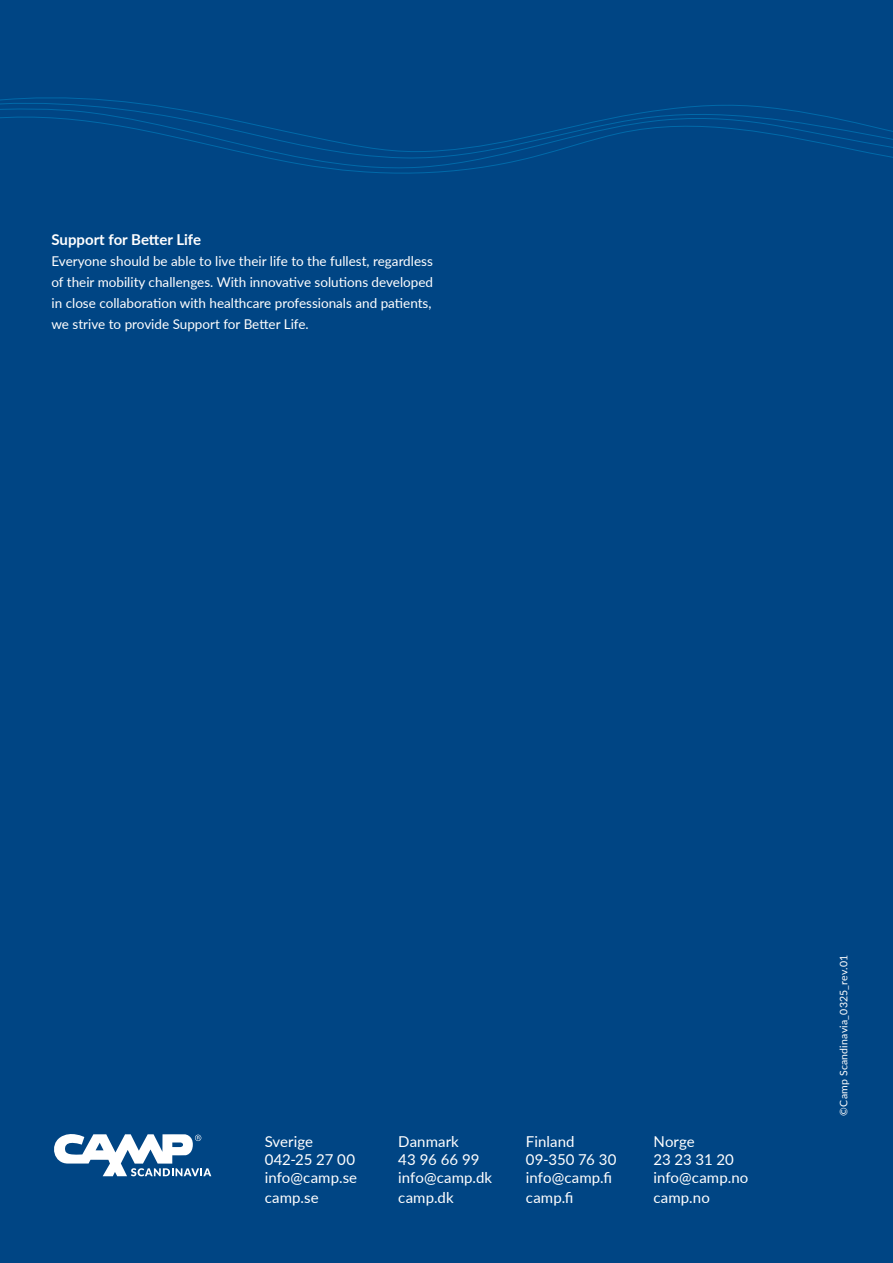
<style>
.page{position:relative;width:893px;height:1263px;background:#004584}
.page>*{position:absolute;margin:0;border:0;box-sizing:border-box;transform-origin:0 0}
.t1{font:15px/18px "Lato";letter-spacing:.005em;color:#fff}
.t2{font:700 15px "Lato";color:#fff}
.t3{font:13.5px/21px "Lato";color:#fff}
.t4{font:10.5px "Lato";letter-spacing:.02em;color:#fff}
</style>
<div class="page">
<svg style="left:0;top:97px;width:893px;height:77px"></svg>
<svg style="left:54px;top:1134px;width:157px;height:42px"></svg>
<p class="t2" style="left:51px;top:228px;width:151px">Support for Better Life</p>
<p class="t3" style="left:51px;top:250px;width:383px">Everyone should be able to live their life to the fullest, regardless of their mobility challenges. With innovative solutions developed in close collaboration with healthcare professionals and patients, we strive to provide Support for Better Life.</p>
<p class="t1" style="left:265px;top:1132px;width:94px">Sverige<br>042-25 27 00 info@camp.se</p>
<p class="t1" style="left:265px;top:1188px;width:55px">camp.se</p>
<p class="t1" style="left:398px;top:1132px;width:95px">Danmark<br>43 96 66 99 info@camp.dk</p>
<p class="t1" style="left:398px;top:1188px;width:57px">camp.dk</p>
<p class="t1" style="left:526px;top:1132px;width:92px">Finland<br>09-350 76 30 info@camp.fi</p>
<p class="t1" style="left:526px;top:1188px;width:49px">camp.fi</p>
<p class="t1" style="left:653px;top:1132px;width:96px">Norge<br>23 23 31 20 info@camp.no</p>
<p class="t1" style="left:653px;top:1188px;width:58px">camp.no</p>
<p class="t4" style="left:836px;top:1115px;width:162px;rotate:-90deg">©Camp Scandinavia_0325_rev.01</p>
</div>
